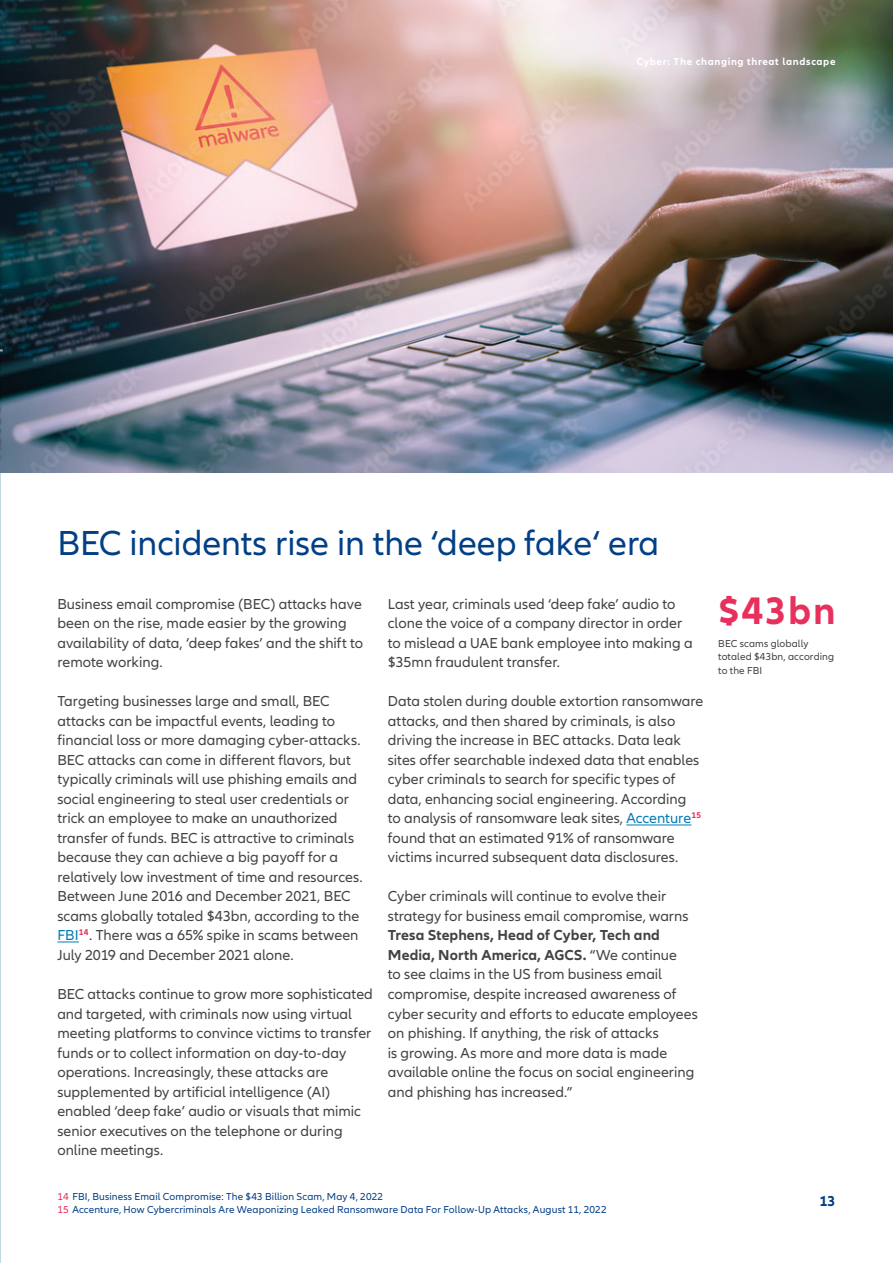
<style>
.page{position:relative;width:893px;height:1263px;background:#fff}
.page>*{position:absolute;margin:0;border:0;box-sizing:border-box;transform-origin:0 0}
.Topline___URL___Hash{font:700 39.75px "Allianz Neo";color:#e7305c}
.t1{font:36px "Allianz Neo";color:#023f85}
.Copy_10_13pt{font:15px/19.5px "Allianz Neo";color:#424241}
.t2{font:700 15px "Allianz Neo";color:#023f85}
.Caption_Footer_7_9pt{font:10.5px "Allianz Neo";letter-spacing:.015em;color:#023f85}
.Caption_Footer_7_9pt-2{font:10.5px/13.5px "Allianz Neo";letter-spacing:.01em;color:#424241}
.t3{font:700 10.5px "Allianz Neo";letter-spacing:.06em;color:#fff}
.s1{color:#037bb5}
.s2{font-weight:700}
.s3{color:#e7305c}
</style>
<div class="page">
<img style="left:0;top:0;width:893px;height:472px">
<svg style="left:57px;top:941px;width:22px;height:1px"></svg>
<hr style="left:626px;top:824px;width:65px;height:1px;background:#037bb5">
<p class="t3" style="left:637px;top:56px;width:200px">Cyber: The changing threat landscape</p>
<p class="t1" style="left:57px;top:522px;width:603px">BEC incidents rise in the ‘deep fake‘ era</p>
<p class="Copy_10_13pt" style="left:57px;top:595px;width:307px">Business email compromise (BEC) attacks have been on the rise, made easier by the growing availability of data, ‘deep fakes’ and the shift to remote working.</p>
<p class="Copy_10_13pt" style="left:57px;top:692px;width:307px">Targeting businesses large and small, BEC attacks can be impactful events, leading to financial loss or more damaging cyber-attacks.<br>BEC attacks can come in different flavors, but typically criminals will use phishing emails and social engineering to steal user credentials or trick an employee to make an unauthorized transfer of funds. BEC is attractive to criminals because they can achieve a big payoff for a relatively low investment of time and resources.<br>Between June 2016 and December 2021, BEC scams globally totaled $43bn, according to the <span class="s1">FBI</span><sup>14</sup>. There was a 65% spike in scams between July 2019 and December 2021 alone.</p>
<p class="Copy_10_13pt" style="left:57px;top:985px;width:317px">BEC attacks continue to grow more sophisticated and targeted, with criminals now using virtual meeting platforms to convince victims to transfer funds or to collect information on day-to-day operations. Increasingly, these attacks are supplemented by artificial intelligence (AI) enabled ‘deep fake’ audio or visuals that mimic senior executives on the telephone or during online meetings.</p>
<p class="Copy_10_13pt" style="left:388px;top:595px;width:306px">Last year, criminals used ‘deep fake’ audio to clone the voice of a company director in order to mislead a UAE bank employee into making a $35mn fraudulent transfer.</p>
<p class="Copy_10_13pt" style="left:388px;top:692px;width:317px">Data stolen during double extortion ransomware attacks, and then shared by criminals, is also driving the increase in BEC attacks. Data leak sites offer searchable indexed data that enables cyber criminals to search for specific types of data, enhancing social engineering. According<br>to analysis of ransomware leak sites, <span class="s1">Accenture</span><sup>15 </sup>found that an estimated 91% of ransomware victims incurred subsequent data disclosures.</p>
<p class="Copy_10_13pt" style="left:388px;top:887px;width:311px">Cyber criminals will continue to evolve their strategy for business email compromise, warns <span class="s2">Tresa Stephens, Head of Cyber, Tech and Media, North America, AGCS.</span> “We continue<br>to see claims in the US from business email compromise, despite increased awareness of cyber security and efforts to educate employees on phishing. If anything, the risk of attacks<br>is growing. As more and more data is made available online the focus on social engineering and phishing has increased.”</p>
<p class="Caption_Footer_7_9pt" style="left:57px;top:1190px;width:327px"><span class="s3">14</span> FBI, Business Email Compromise: The $43 Billion Scam, May 4, 2022</p>
<p class="Caption_Footer_7_9pt" style="left:57px;top:1203px;width:551px"><span class="s3">15</span> Accenture, How Cybercriminals Are Weaponizing Leaked Ransomware Data For Follow-Up Attacks, August 11, 2022</p>
<p class="Topline___URL___Hash" style="left:718px;top:587px;width:119px">$43bn</p>
<p class="Caption_Footer_7_9pt-2" style="left:718px;top:637px;width:117px">BEC scams globally totaled $43bn, according to the FBI</p>
<p class="t2" style="left:819px;top:1192px;width:18px">13</p>
</div>
